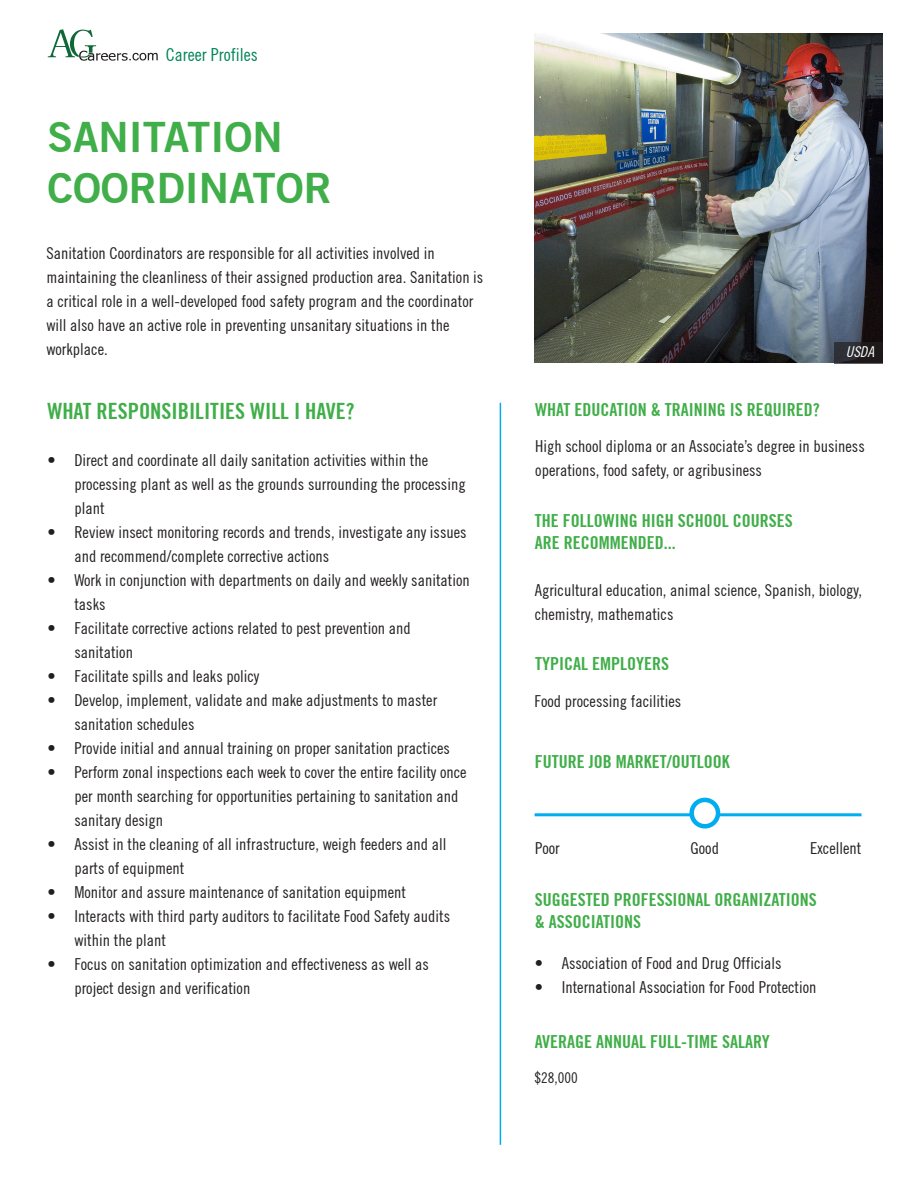
<style>
.page{position:relative;width:918px;height:1188px;background:#fff}
.page>*{position:absolute;margin:0;border:0;box-sizing:border-box;transform-origin:0 0}
.t1{font:700 42px "Trade Gothic No.2";color:#40ae49}
.t2{font:700 condensed 22.5px "Trade Gothic No.20";color:#40ae49}
.t3{font:700 condensed 18px/21.6px "Trade Gothic No.20";color:#40ae49}
.t4{font:condensed 18px "Trade Gothic No.18";color:#008457}
.t5{font:condensed 16.5px/24px "Trade Gothic No.18";color:#231f20}
.t6{font:condensed 15px "Trade Gothic No.18";color:#231f20}
.t7{font:italic condensed 15px "Trade Gothic No.18";color:#fff}
</style>
<div class="page">
<img style="left:535px;top:33px;width:348px;height:330px">
<svg style="left:48px;top:29px;width:110px;height:32px"></svg>
<hr style="left:535px;top:813px;width:327px;height:3px;background:#00aeef">
<svg style="left:692px;top:800px;width:26px;height:26px"></svg>
<div style="left:689px;top:798px;width:31px;height:31px;border:4px solid #00aeef;border-radius:50%"></div>
<hr style="left:500px;top:403px;width:1px;height:742px;background:#00aeef">
<div style="left:835px;top:342px;width:48px;height:21px;background:linear-gradient(to right,#32353e,#1a1313)"></div>
<p class="t4" style="left:166px;top:44px;width:93px">Career Profiles</p>
<p class="t1" style="left:47px;top:111px;width:237px">SANITATION</p>
<p class="t1" style="left:47px;top:162px;width:286px">COORDINATOR</p>
<p class="t5" style="left:46px;top:241px;width:439px">Sanitation Coordinators are responsible for all activities involved in maintaining the cleanliness of their assigned production area. Sanitation is a critical role in a well-developed food safety program and the coordinator will also have an active role in preventing unsanitary situations in the workplace.</p>
<p class="t7" style="left:846px;top:343px;width:30px">USDA</p>
<p class="t2" style="left:47px;top:397px;width:309px">WHAT RESPONSIBILITIES WILL I HAVE?</p>
<p class="t3" style="left:535px;top:398px;width:286px">WHAT EDUCATION &amp; TRAINING IS REQUIRED?</p>
<p class="t5" style="left:535px;top:434px;width:331px">High school diploma or an Associate’s degree in business operations, food safety, or agribusiness</p>
<p class="t3" style="left:535px;top:510px;width:259px">THE FOLLOWING HIGH SCHOOL COURSES</p>
<p class="t3" style="left:535px;top:531px;width:142px">ARE RECOMMENDED...</p>
<p class="t5" style="left:535px;top:578px;width:329px">Agricultural education, animal science, Spanish, biology, chemistry, mathematics</p>
<p class="t3" style="left:535px;top:653px;width:135px">TYPICAL EMPLOYERS</p>
<p class="t5" style="left:535px;top:689px;width:148px">Food processing facilities</p>
<p class="t5" style="left:74px;top:448px;width:393px;text-indent:-27px">• Direct and coordinate all daily sanitation activities within the processing plant as well as the grounds surrounding the processing plant</p>
<p class="t5" style="left:74px;top:520px;width:394px;text-indent:-27px">• Review insect monitoring records and trends, investigate any issues and recommend/complete corrective actions</p>
<p class="t5" style="left:74px;top:568px;width:397px;text-indent:-27px">• Work in conjunction with departments on daily and weekly sanitation tasks</p>
<p class="t5" style="left:74px;top:616px;width:338px;text-indent:-27px">• Facilitate corrective actions related to pest prevention and sanitation</p>
<p class="t5" style="left:47px;top:664px;width:214px">• Facilitate spills and leaks policy</p>
<p class="t5" style="left:74px;top:688px;width:364px;text-indent:-27px">• Develop, implement, validate and make adjustments to master sanitation schedules</p>
<p class="t5" style="left:47px;top:736px;width:404px">• Provide initial and annual training on proper sanitation practices</p>
<p class="t5" style="left:74px;top:760px;width:394px;text-indent:-27px">• Perform zonal inspections each week to cover the entire facility once per month searching for opportunities pertaining to sanitation and sanitary design</p>
<p class="t5" style="left:74px;top:832px;width:374px;text-indent:-27px">• Assist in the cleaning of all infrastructure, weigh feeders and all parts of equipment</p>
<p class="t5" style="left:47px;top:880px;width:360px">• Monitor and assure maintenance of sanitation equipment</p>
<p class="t5" style="left:74px;top:904px;width:377px;text-indent:-27px">• Interacts with third party auditors to facilitate Food Safety audits within the plant</p>
<p class="t5" style="left:74px;top:952px;width:356px;text-indent:-27px">• Focus on sanitation optimization and effectiveness as well as project design and verification</p>
<p class="t3" style="left:535px;top:751px;width:196px">FUTURE JOB MARKET/OUTLOOK</p>
<p class="t5" style="left:535px;top:836px;width:26px">Poor</p>
<p class="t5" style="left:691px;top:836px;width:30px">Good</p>
<p class="t5" style="left:810px;top:836px;width:53px">Excellent</p>
<p class="t3" style="left:535px;top:889px;width:284px">SUGGESTED PROFESSIONAL ORGANIZATIONS &amp; ASSOCIATIONS</p>
<p class="t5" style="left:535px;top:951px;width:248px">• Association of Food and Drug Officials</p>
<p class="t5" style="left:535px;top:975px;width:283px">• International Association for Food Protection</p>
<p class="t3" style="left:535px;top:1030px;width:236px">AVERAGE ANNUAL FULL-TIME SALARY</p>
<p class="t6" style="left:534px;top:1069px;width:45px">$28,000</p>
</div>
